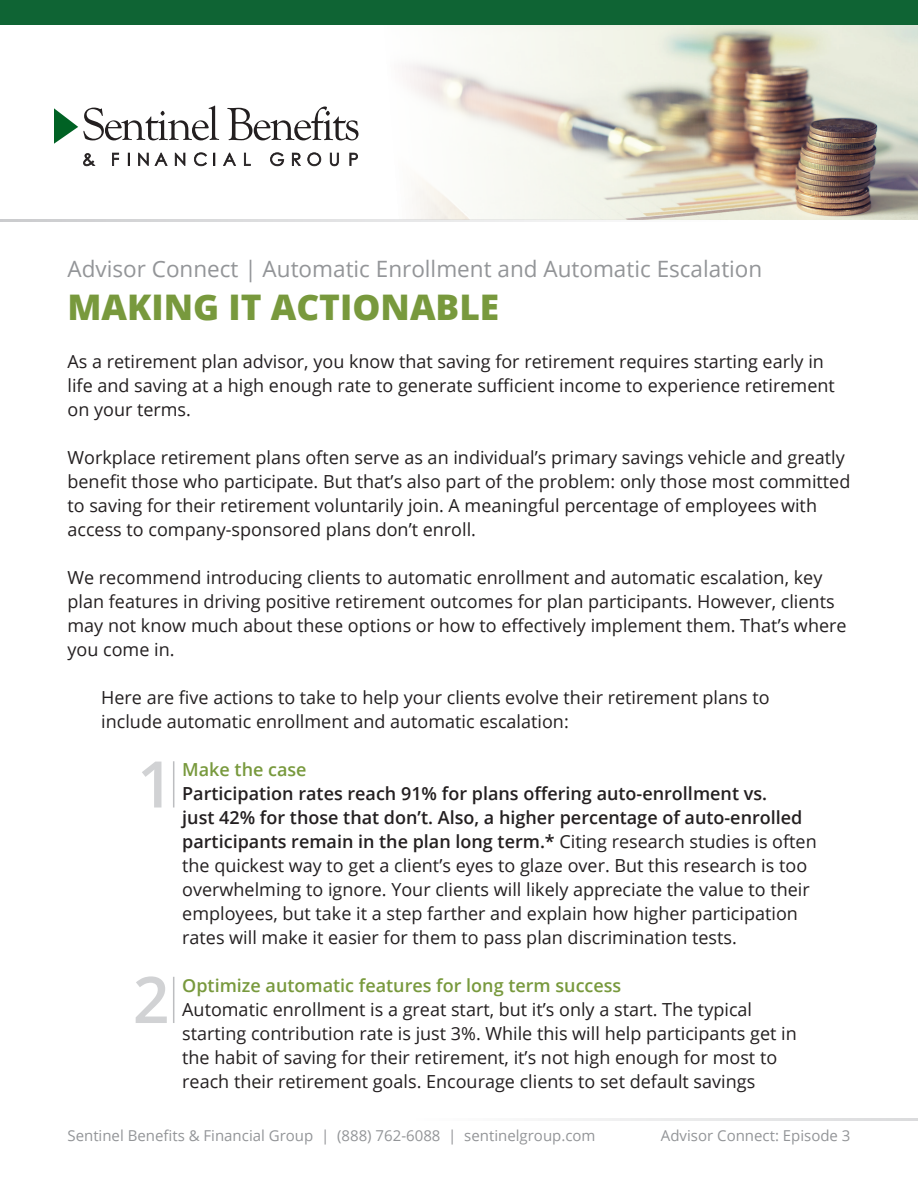
<style>
.page{position:relative;width:918px;height:1188px;background:#fff}
.page>*{position:absolute;margin:0;border:0;box-sizing:border-box;transform-origin:0 0}
.t1{font:600 64.35px "Open Sans";color:#d1d2d4}
.t2{font:800 35.25px "Open Sans";color:#78993d}
.t3{font:22.5px "Open Sans";color:#939598}
.t4{font:18px/24px "Open Sans";color:#231f20}
.t5{font:600 18px "Open Sans";color:#78993d}
.t6{font:15px "Open Sans";color:#939598}
.s1{font-weight:600}
</style>
<div class="page">
<img style="left:367px;top:24px;width:551px;height:195px">
<hr style="left:173px;top:761px;width:1px;height:47px;background:#bcbdc0">
<hr style="left:173px;top:977px;width:1px;height:46px;background:#bcbdc0">
<hr style="left:0;top:219px;width:728px;height:3px;background:#bcbdc0">
<hr style="left:416px;top:1118px;width:502px;height:2px;background:#bcbdc0">
<div style="left:0;top:0;width:918px;height:24px;background:#0f6434"></div>
<svg style="left:54px;top:106px;width:165px;height:38px"></svg>
<svg style="left:227px;top:107px;width:131px;height:33px"></svg>
<svg style="left:83px;top:153px;width:13px;height:13px"></svg>
<svg style="left:112px;top:153px;width:7px;height:13px"></svg>
<svg style="left:128px;top:153px;width:2px;height:13px"></svg>
<svg style="left:138px;top:153px;width:30px;height:13px"></svg>
<svg style="left:175px;top:153px;width:10px;height:13px"></svg>
<svg style="left:194px;top:152px;width:13px;height:14px"></svg>
<svg style="left:213px;top:153px;width:2px;height:13px"></svg>
<svg style="left:223px;top:153px;width:13px;height:13px"></svg>
<svg style="left:244px;top:153px;width:7px;height:13px"></svg>
<svg style="left:270px;top:152px;width:14px;height:14px"></svg>
<svg style="left:292px;top:153px;width:9px;height:13px"></svg>
<svg style="left:307px;top:152px;width:14px;height:14px"></svg>
<svg style="left:330px;top:153px;width:9px;height:13px"></svg>
<svg style="left:349px;top:153px;width:9px;height:13px"></svg>
<p class="t3" style="left:68px;top:253px;width:696px">Advisor Connect | Automatic Enrollment and Automatic Escalation</p>
<h2 class="t2" style="left:68px;top:281px;width:433px">MAKING IT ACTIONABLE</h2>
<p class="t4" style="left:68px;top:349px;width:769px">As a retirement plan advisor, you know that saving for retirement requires starting early in life and saving at a high enough rate to generate sufficient income to experience retirement on your terms.</p>
<p class="t4" style="left:68px;top:445px;width:784px">Workplace retirement plans often serve as an individual’s primary savings vehicle and greatly benefit those who participate. But that’s also part of the problem: only those most committed to saving for their retirement voluntarily join. A meaningful percentage of employees with access to company-sponsored plans don’t enroll.</p>
<p class="t4" style="left:68px;top:565px;width:781px">We recommend introducing clients to automatic enrollment and automatic escalation, key plan features in driving positive retirement outcomes for plan participants. However, clients may not know much about these options or how to effectively implement them. That’s where you come in.</p>
<p class="t4" style="left:101px;top:685px;width:670px">Here are five actions to take to help your clients evolve their retirement plans to include automatic enrollment and automatic escalation:</p>
<p class="t5" style="left:182px;top:757px;width:126px">Make the case</p>
<p class="t4" style="left:182px;top:781px;width:636px"><span class="s1">Participation rates reach 91% for plans offering auto-enrollment vs.<br>just 42% for those that don’t. Also, a higher percentage of auto-enrolled participants remain in the plan long term.*</span> Citing research studies is often the quickest way to get a client’s eyes to glaze over. But this research is too overwhelming to ignore. Your clients will likely appreciate the value to their employees, but take it a step farther and explain how higher participation rates will make it easier for them to pass plan discrimination tests.</p>
<p class="t5" style="left:182px;top:973px;width:441px">Optimize automatic features for long term success</p>
<p class="t4" style="left:182px;top:997px;width:616px">Automatic enrollment is a great start, but it’s only a start. The typical starting contribution rate is just 3%. While this will help participants get in the habit of saving for their retirement, it’s not high enough for most to reach their retirement goals. Encourage clients to set default savings</p>
<h1 class="t1" style="left:137px;top:740px;width:38px">1</h1>
<h1 class="t1" style="left:133px;top:956px;width:38px">2</h1>
<p class="t6" style="left:68px;top:1125px;width:530px">Sentinel Benefits &amp; Financial Group | (888) 762-6088 | sentinelgroup.com</p>
<p class="t6" style="left:661px;top:1125px;width:191px">Advisor Connect: Episode 3</p>
</div>
